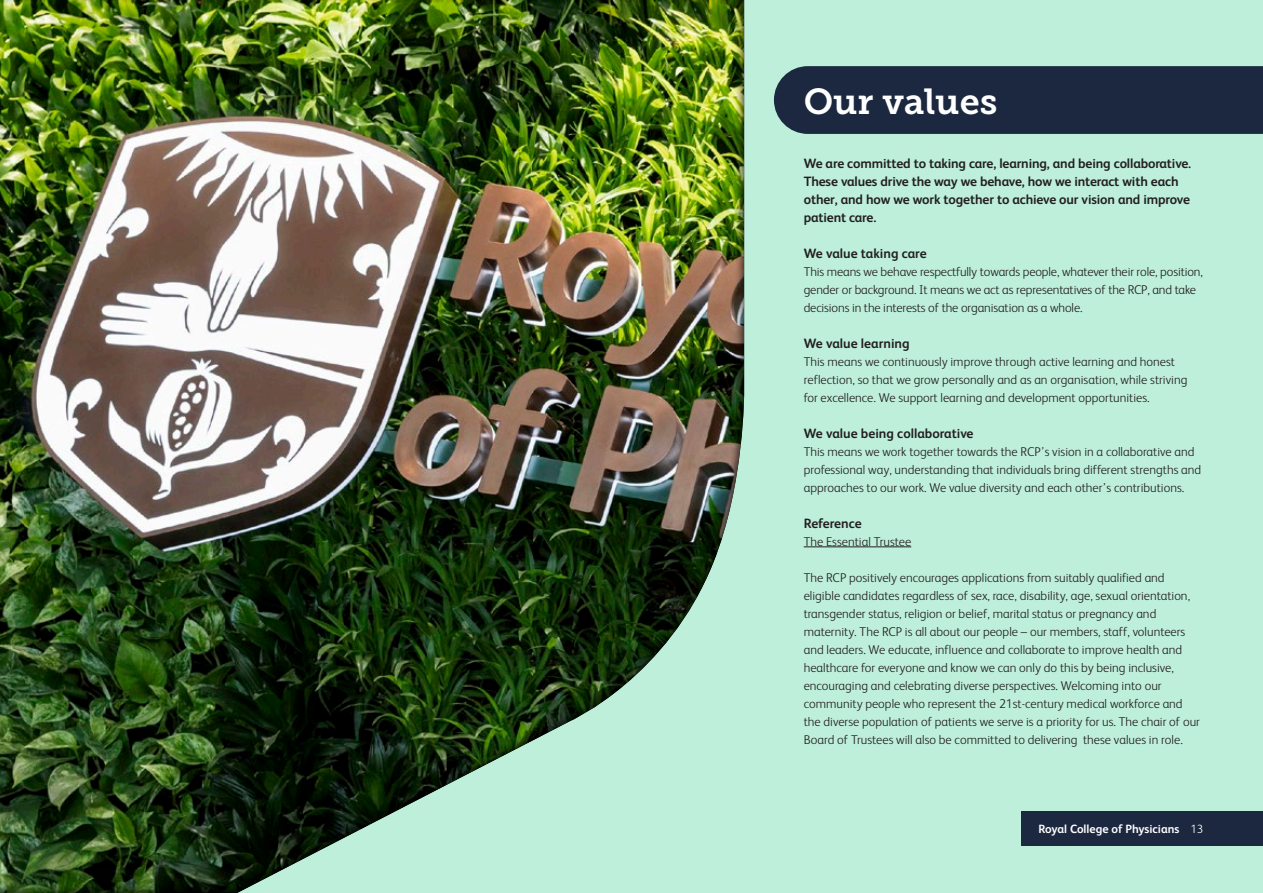
<style>
.page{position:relative;width:1263px;height:893px;background:#bdefda}
.page>*{position:absolute;margin:0;border:0;box-sizing:border-box;transform-origin:0 0}
.Headings{font:36px "Museo Slab 700";color:#fff}
.body_copy_sub_heading_bold{font:700 13.5px/18px "FS Albert";letter-spacing:-.01em;color:#231f20}
.Body_Copy{font:300 12.75px/18px "FS Albert";color:#231f20}
.t1{font:700 12px "FS Albert";color:#fff}
.t2{font:300 12px "FS Albert";color:#fff}
</style>
<div class="page">
<div style="left:1021px;top:811px;width:242px;height:35px;background:#1b2840"></div>
<div style="left:0;top:0;width:744px;height:893px;background:#231f20;opacity:.75"></div>
<div style="left:774px;top:66px;width:489px;height:68px;background:#1b2840"></div>
<hr style="left:804px;top:546px;width:107px;height:1px;background:#231f20">
<p class="Headings" style="left:804px;top:81px;width:195px">Our values</p>
<p class="body_copy_sub_heading_bold" style="left:804px;top:154px;width:389px">We are committed to taking care, learning, and being collaborative.<br>These values drive the way we behave, how we interact with each other, and how we work together to achieve our vision and improve patient care.</p>
<p class="body_copy_sub_heading_bold" style="left:804px;top:244px;width:124px">We value taking care</p>
<p class="Body_Copy" style="left:804px;top:262px;width:401px">This means we behave respectfully towards people, whatever their role, position, gender or background. It means we act as representatives of the RCP, and take decisions in the interests of the organisation as a whole.</p>
<p class="body_copy_sub_heading_bold" style="left:804px;top:334px;width:107px">We value learning</p>
<p class="Body_Copy" style="left:804px;top:352px;width:385px">This means we continuously improve through active learning and honest reflection, so that we grow personally and as an organisation, while striving for excellence. We support learning and development opportunities.</p>
<p class="body_copy_sub_heading_bold" style="left:804px;top:424px;width:171px">We value being collaborative</p>
<p class="Body_Copy" style="left:804px;top:442px;width:399px">This means we work together towards the RCP’s vision in a collaborative and professional way, understanding that individuals bring different strengths and approaches to our work. We value diversity and each other’s contributions.</p>
<p class="body_copy_sub_heading_bold" style="left:804px;top:514px;width:59px">Reference</p>
<p class="Body_Copy" style="left:804px;top:532px;width:109px">The Essential Trustee</p>
<p class="Body_Copy" style="left:804px;top:568px;width:398px">The RCP positively encourages applications from suitably qualified and eligible candidates regardless of sex, race, disability, age, sexual orientation, transgender status, religion or belief, marital status or pregnancy and maternity. The RCP is all about our people – our members, staff, volunteers and leaders. We educate, influence and collaborate to improve health and healthcare for everyone and know we can only do this by being inclusive, encouraging and celebrating diverse perspectives. Welcoming into our community people who represent the 21st-century medical workforce and the diverse population of patients we serve is a priority for us. The chair of our Board of Trustees will also be committed to delivering these values in role.</p>
<p class="t1" style="left:1038px;top:822px;width:143px">Royal College of Physicians</p>
<p class="t2" style="left:1190px;top:822px;width:14px">13</p>
</div>
